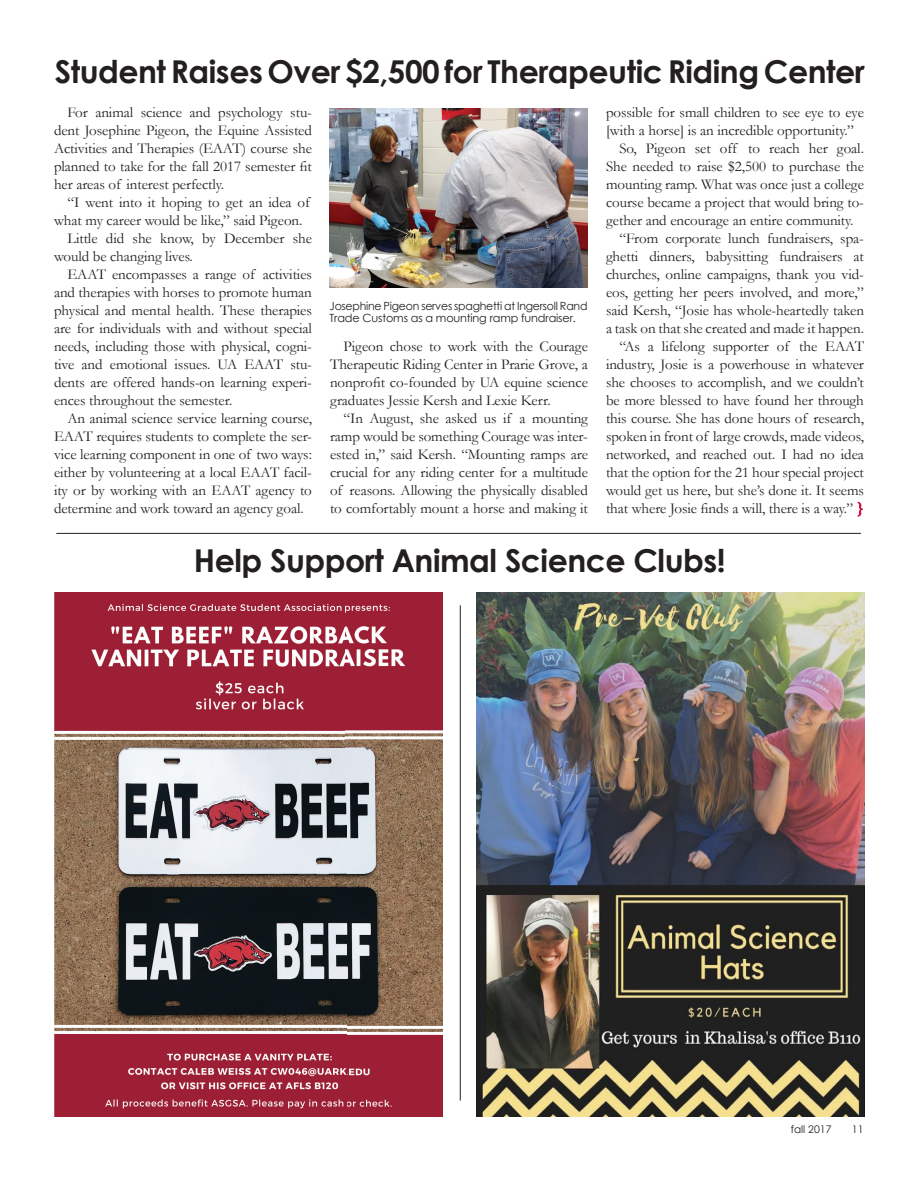
<style>
.page{position:relative;width:918px;height:1188px;background:#fff}
.page>*{position:absolute;margin:0;border:0;box-sizing:border-box;transform-origin:0 0}
.t1{font:700 31.5px "Century Gothic";letter-spacing:-.015em;color:#231f20}
.t2{font:15px/18px "Garamond";letter-spacing:-.005em;color:#231f20;text-align:justify}
.t3{font:11.25px/12.8px "Century Gothic";letter-spacing:-.02em;color:#231f20}
.t4{font:10.5px "Century Gothic";color:#231f20}
.s1{color:#d20d44}
</style>
<div class="page">
<svg style="left:857px;top:502px;width:6px;height:15px"></svg>
<hr style="left:56px;top:533px;width:805px;height:1px;background:#231f20">
<hr style="left:460px;top:605px;width:1px;height:496px;background:#231f20">
<img style="left:55px;top:592px;width:388px;height:525px">
<img style="left:476px;top:592px;width:388px;height:524px">
<img style="left:330px;top:109px;width:258px;height:178px">
<h1 class="t1" style="left:55px;top:48px;width:812px">Student Raises Over $2,500 for Therapeutic Riding Center</h1>
<p class="t2" style="left:54px;top:103px;width:260px;text-indent:14px">For animal science and psychology stu&shy;dent Josephine Pigeon, the Equine Assisted Activities and Therapies (EAAT) course she planned to take for the fall 2017 semester fit her areas of interest perfectly.</p>
<p class="t2" style="left:68px;top:193px;width:244px">“I went into it hoping to get an idea of</p>
<p class="t2" style="left:54px;top:211px;width:250px">what my career would be like,” said Pigeon.</p>
<p class="t2" style="left:68px;top:229px;width:246px">Little did she know, by December she</p>
<p class="t2" style="left:54px;top:247px;width:140px">would be changing lives.</p>
<p class="t2" style="left:68px;top:265px;width:246px">EAAT encompasses a range of activities</p>
<p class="t2" style="left:54px;top:283px;width:259px">and therapies with horses to promote human</p>
<p class="t2" style="left:54px;top:301px;width:259px">physical and mental health. These therapies</p>
<p class="t2" style="left:54px;top:319px;width:259px">are for individuals with and without special</p>
<p class="t2" style="left:54px;top:337px;width:260px">needs, including those with physical, cogni-</p>
<p class="t2" style="left:54px;top:355px;width:260px">tive and emotional issues. UA EAAT stu-</p>
<p class="t2" style="left:54px;top:373px;width:259px">dents are offered hands-on learning experi-</p>
<p class="t2" style="left:54px;top:391px;width:180px">ences throughout the semester.</p>
<p class="t2" style="left:68px;top:409px;width:246px">An animal science service learning course,</p>
<p class="t2" style="left:54px;top:427px;width:260px">EAAT requires students to complete the ser-</p>
<p class="t2" style="left:54px;top:445px;width:259px">vice learning component in one of two ways:</p>
<p class="t2" style="left:54px;top:463px;width:260px">either by volunteering at a local EAAT facil-</p>
<p class="t2" style="left:54px;top:481px;width:259px">ity or by working with an EAAT agency to</p>
<p class="t2" style="left:54px;top:499px;width:251px">determine and work toward an agency goal.</p>
<p class="t3" style="left:330px;top:299px;width:259px">Josephine Pigeon serves spaghetti at Ingersoll Rand<br>Trade Customs as a mounting ramp fundraiser.</p>
<p class="t2" style="left:330px;top:336px;width:259px;text-indent:14px">Pigeon chose to work with the Courage Therapeutic Riding Center in Prarie Grove, a nonprofit co-founded by UA equine science graduates Jessie Kersh and Lexie Kerr.</p>
<p class="t2" style="left:330px;top:408px;width:260px;text-indent:14px">“In August, she asked us if a mounting ramp would be something Courage was inter&shy;ested in,” said Kersh. “Mounting ramps are crucial for any riding center for a multitude of reasons. Allowing the physically disabled to comfortably mount a horse and making it</p>
<p class="t2" style="left:606px;top:103px;width:260px">possible for small children to see eye to eye</p>
<p class="t2" style="left:606px;top:121px;width:250px">[with a horse] is an incredible opportunity.”</p>
<p class="t2" style="left:620px;top:139px;width:246px">So, Pigeon set off to reach her goal.</p>
<p class="t2" style="left:606px;top:157px;width:259px">She needed to raise $2,500 to purchase the</p>
<p class="t2" style="left:606px;top:175px;width:259px">mounting ramp. What was once just a college</p>
<p class="t2" style="left:606px;top:193px;width:259px">course became a project that would bring to-</p>
<p class="t2" style="left:606px;top:211px;width:249px">gether and encourage an entire community.</p>
<p class="t2" style="left:620px;top:229px;width:246px">“From corporate lunch fundraisers, spa-</p>
<p class="t2" style="left:606px;top:247px;width:259px">ghetti dinners, babysitting fundraisers at</p>
<p class="t2" style="left:606px;top:265px;width:259px">churches, online campaigns, thank you vid-</p>
<p class="t2" style="left:606px;top:283px;width:259px">eos, getting her peers involved, and more,”</p>
<p class="t2" style="left:606px;top:301px;width:259px">said Kersh, “Josie has whole-heartedly taken</p>
<p class="t2" style="left:606px;top:319px;width:259px">a task on that she created and made it happen.</p>
<p class="t2" style="left:620px;top:337px;width:246px">“As a lifelong supporter of the EAAT</p>
<p class="t2" style="left:606px;top:355px;width:259px">industry, Josie is a powerhouse in whatever</p>
<p class="t2" style="left:606px;top:373px;width:259px">she chooses to accomplish, and we couldn’t</p>
<p class="t2" style="left:606px;top:391px;width:259px">be more blessed to have found her through</p>
<p class="t2" style="left:606px;top:409px;width:259px">this course. She has done hours of research,</p>
<p class="t2" style="left:606px;top:427px;width:259px">spoken in front of large crowds, made videos,</p>
<p class="t2" style="left:606px;top:445px;width:259px">networked, and reached out. I had no idea</p>
<p class="t2" style="left:606px;top:463px;width:259px">that the option for the 21 hour special project</p>
<p class="t2" style="left:606px;top:481px;width:260px">would get us here, but she’s done it. It seems</p>
<p class="t2" style="left:606px;top:499px;width:259px">that where Josie finds a will, there is a way.” <span class="s1">}</span></p>
<h1 class="t1" style="left:194px;top:537px;width:533px">Help Support Animal Science Clubs!</h1>
<p class="t4" style="left:791px;top:1122px;width:42px">fall 2017</p>
<p class="t4" style="left:852px;top:1122px;width:13px">11</p>
</div>
